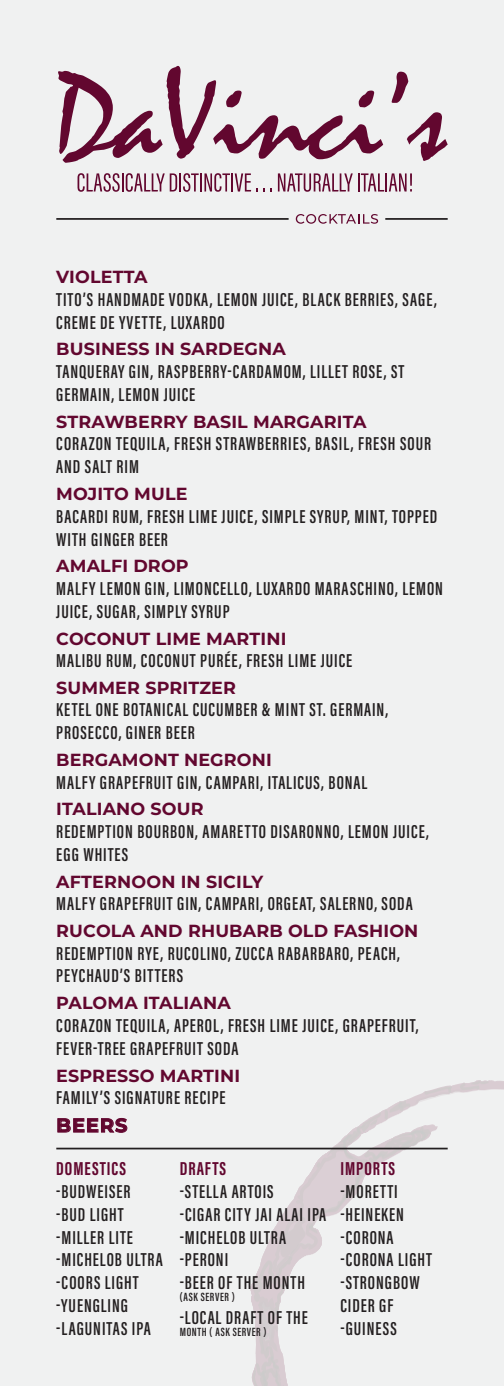
<style>
.page{position:relative;width:504px;height:1386px;background:#f0f1f1}
.page>*{position:absolute;margin:0;border:0;box-sizing:border-box;transform-origin:0 0}
.t1{font:600 19.25px/22.8px "Acumin Pro Extra Cond";letter-spacing:.05em;color:#231f20}
.t2{font:700 19.25px "Acumin Pro Extra Cond";letter-spacing:.055em;color:#62072f}
.t3{font:700 19.25px "Montserrat";letter-spacing:.05em;color:#62072f}
.t4{font:700 17.5px "Montserrat";letter-spacing:.01em;color:#62072f}
.t5{font:600 12.25px "Acumin Pro Extra Cond";letter-spacing:.05em;color:#231f20}
</style>
<div class="page">
<svg style="left:250px;top:1080px;width:254px;height:306px"></svg>
<svg style="left:78px;top:173px;width:194px;height:19px"></svg>
<svg style="left:278px;top:173px;width:134px;height:19px"></svg>
<svg style="left:58px;top:66px;width:325px;height:97px"></svg>
<svg style="left:392px;top:72px;width:16px;height:31px"></svg>
<svg style="left:407px;top:112px;width:41px;height:49px"></svg>
<hr style="left:56px;top:218px;width:233px;height:2px;background:#231f20">
<hr style="left:385px;top:218px;width:63px;height:2px;background:#231f20">
<hr style="left:56px;top:1148px;width:392px;height:1px;background:#231f20">
<svg style="left:57px;top:1118px;width:70px;height:15px"></svg>
<svg style="left:296px;top:214px;width:82px;height:10px"></svg>
<p class="t4" style="left:56px;top:265px;width:93px">VIOLETTA</p>
<p class="t1" style="left:56px;top:288px;width:382px">TITO’S HANDMADE VODKA, LEMON JUICE, BLACK BERRIES, SAGE,<br>CREME DE YVETTE, LUXARDO</p>
<p class="t4" style="left:56px;top:337px;width:231px">BUSINESS IN SARDEGNA</p>
<p class="t1" style="left:56px;top:360px;width:350px">TANQUERAY GIN, RASPBERRY-CARDAMOM, LILLET ROSE, ST<br>GERMAIN, LEMON JUICE</p>
<p class="t4" style="left:56px;top:409px;width:312px">STRAWBERRY BASIL MARGARITA</p>
<p class="t1" style="left:56px;top:433px;width:376px">CORAZON TEQUILA, FRESH STRAWBERRIES, BASIL, FRESH SOUR<br>AND SALT RIM</p>
<p class="t4" style="left:56px;top:481px;width:133px">MOJITO MULE</p>
<p class="t1" style="left:56px;top:505px;width:382px">BACARDI RUM, FRESH LIME JUICE, SIMPLE SYRUP, MINT, TOPPED<br>WITH GINGER BEER</p>
<p class="t4" style="left:56px;top:553px;width:134px">AMALFI DROP</p>
<p class="t1" style="left:56px;top:577px;width:388px">MALFY LEMON GIN, LIMONCELLO, LUXARDO MARASCHINO, LEMON<br>JUICE, SUGAR, SIMPLY SYRUP</p>
<p class="t4" style="left:56px;top:626px;width:232px">COCONUT LIME MARTINI</p>
<p class="t1" style="left:56px;top:649px;width:297px">MALIBU RUM, COCONUT PURÉE, FRESH LIME JUICE</p>
<p class="t4" style="left:56px;top:675px;width:181px">SUMMER SPRITZER</p>
<p class="t1" style="left:56px;top:698px;width:333px">KETEL ONE BOTANICAL CUCUMBER &amp; MINT ST. GERMAIN,<br>PROSECCO, GINER BEER</p>
<p class="t4" style="left:56px;top:747px;width:217px">BERGAMONT NEGRONI</p>
<p class="t1" style="left:56px;top:771px;width:313px">MALFY GRAPEFRUIT GIN, CAMPARI, ITALICUS, BONAL</p>
<p class="t4" style="left:56px;top:797px;width:149px">ITALIANO SOUR</p>
<p class="t1" style="left:56px;top:820px;width:374px">REDEMPTION BOURBON, AMARETTO DISARONNO, LEMON JUICE,<br>EGG WHITES</p>
<p class="t4" style="left:56px;top:869px;width:209px">AFTERNOON IN SICILY</p>
<p class="t1" style="left:56px;top:892px;width:358px">MALFY GRAPEFRUIT GIN, CAMPARI, ORGEAT, SALERNO, SODA</p>
<p class="t4" style="left:56px;top:918px;width:364px">RUCOLA AND RHUBARB OLD FASHION</p>
<p class="t1" style="left:56px;top:942px;width:345px">REDEMPTION RYE, RUCOLINO, ZUCCA RABARBARO, PEACH,<br>PEYCHAUD’S BITTERS</p>
<p class="t4" style="left:56px;top:990px;width:176px">PALOMA ITALIANA</p>
<p class="t1" style="left:56px;top:1014px;width:364px">CORAZON TEQUILA, APEROL, FRESH LIME JUICE, GRAPEFRUIT,<br>FEVER-TREE GRAPEFRUIT SODA</p>
<p class="t4" style="left:56px;top:1063px;width:185px">ESPRESSO MARTINI</p>
<p class="t1" style="left:56px;top:1086px;width:171px">FAMILY’S SIGNATURE RECIPE</p>
<p class="t3" style="left:56px;top:1111px;width:73px">BEERS</p>
<p class="t2" style="left:56px;top:1157px;width:71px">DOMESTICS</p>
<p class="t1" style="left:56px;top:1180px;width:108px">-BUDWEISER -BUD LIGHT -MILLER LITE -MICHELOB ULTRA -COORS LIGHT -YUENGLING -LAGUNITAS IPA</p>
<p class="t2" style="left:180px;top:1157px;width:48px">DRAFTS</p>
<p class="t1" style="left:180px;top:1180px;width:148px">-STELLA ARTOIS<br>-CIGAR CITY JAI ALAI IPA -MICHELOB ULTRA -PERONI<br>-BEER OF THE MONTH</p>
<p class="t5" style="left:180px;top:1290px;width:57px">(ASK SERVER )</p>
<p class="t1" style="left:180px;top:1306px;width:130px">-LOCAL DRAFT OF THE</p>
<p class="t5" style="left:180px;top:1325px;width:88px">MONTH ( ASK SERVER )</p>
<p class="t2" style="left:340px;top:1157px;width:56px">IMPORTS</p>
<p class="t1" style="left:340px;top:1180px;width:93px">-MORETTI -HEINEKEN -CORONA -CORONA LIGHT -STRONGBOW<br>CIDER GF -GUINESS</p>
</div>
